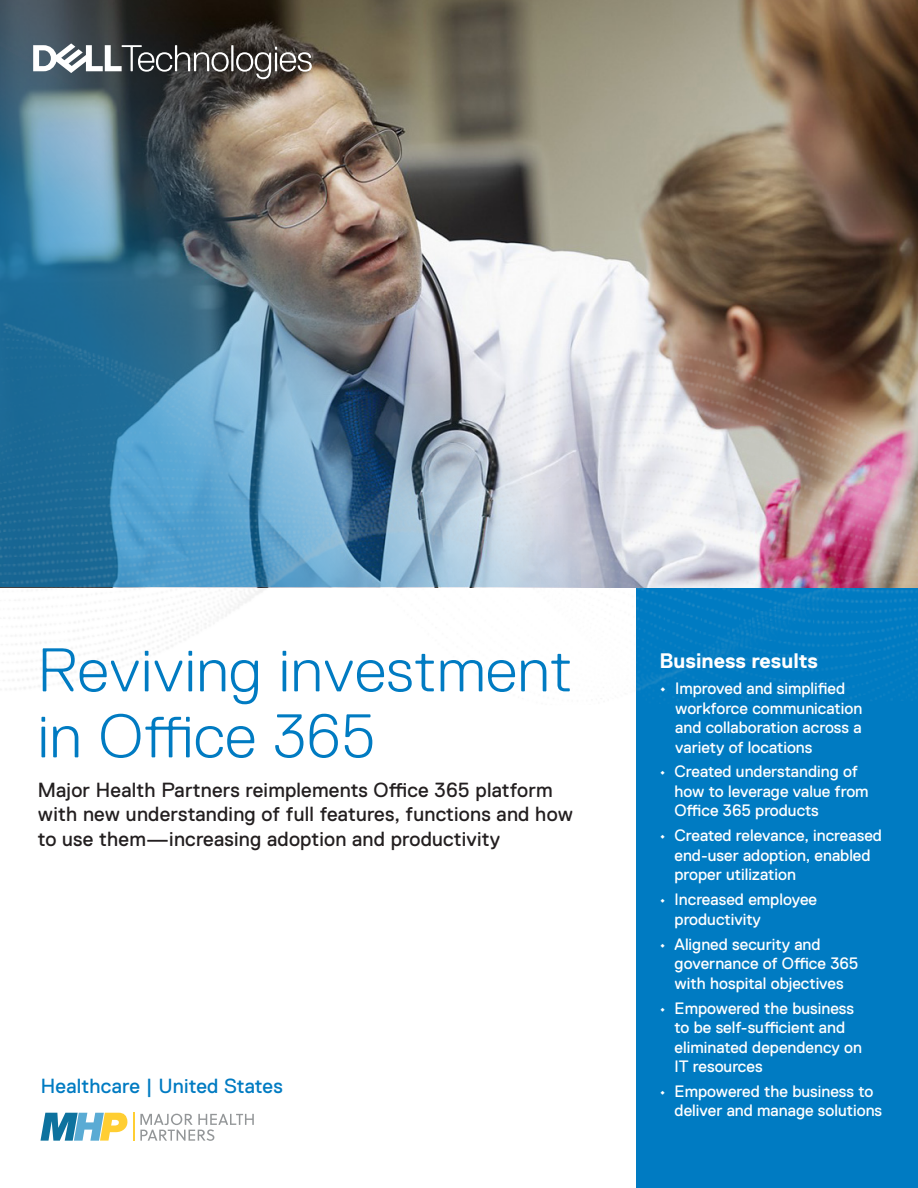
<style>
.page{position:relative;width:918px;height:1188px;background:#fff}
.page>*{position:absolute;margin:0;border:0;box-sizing:border-box;transform-origin:0 0}
.t1{font:300 61.5px/66px "Dell Replica TT";letter-spacing:.01em;color:#007bc2}
.t2{font:700 21px "Dell Replica";color:#fff}
.t3{font:20.4px/24.6px "Dell Replica";letter-spacing:.01em;color:#231f20}
.t4{font:20.4px "Dell Replica";letter-spacing:.01em;color:#007bc2}
.t5{font:16.5px/19.5px "Dell Replica";color:#fff}
.s1{font-size:18px}
</style>
<div class="page">
<div style="left:636px;top:583px;width:282px;height:605px;background:#007bc2"></div>
<img style="left:580px;top:0;width:338px;height:281px">
<img style="left:0;top:0;width:580px;height:281px">
<img style="left:0;top:281px;width:918px;height:422px">
<svg style="left:33px;top:43px;width:279px;height:36px"></svg>
<svg style="left:134px;top:1112px;width:120px;height:29px"></svg>
<svg style="left:40px;top:1112px;width:94px;height:29px"></svg>
<svg style="left:140px;top:1114px;width:114px;height:27px"></svg>
<p class="t1" style="left:38px;top:637px;width:536px">Reviving investment in Office 365</p>
<p class="t2" style="left:660px;top:649px;width:160px">Business results</p>
<p class="t5" style="left:675px;top:679px;width:189px;text-indent:-16px"><span class="s1">•</span> Improved and simplified workforce communication and collaboration across a variety of locations</p>
<p class="t5" style="left:674px;top:762px;width:196px;text-indent:-15px">• Created understanding of how to leverage value from<br>Office 365 products</p>
<p class="t5" style="left:674px;top:826px;width:209px;text-indent:-15px">• Created relevance, increased end-user adoption, enabled proper utilization</p>
<p class="t5" style="left:675px;top:890px;width:144px;text-indent:-15px">• Increased employee productivity</p>
<p class="t5" style="left:675px;top:934px;width:185px;text-indent:-15px">• Aligned security and governance of Office 365 with hospital objectives</p>
<p class="t5" style="left:675px;top:998px;width:189px;text-indent:-15px">• Empowered the business to be self-sufficient and eliminated dependency on<br>IT resources</p>
<p class="t5" style="left:675px;top:1082px;width:209px;text-indent:-15px">• Empowered the business to deliver and manage solutions</p>
<p class="t3" style="left:38px;top:778px;width:537px">Major Health Partners reimplements Office 365 platform with new understanding of full features, functions and how to use them—increasing adoption and productivity</p>
<p class="t4" style="left:41px;top:1075px;width:243px">Healthcare | United States</p>
</div>
